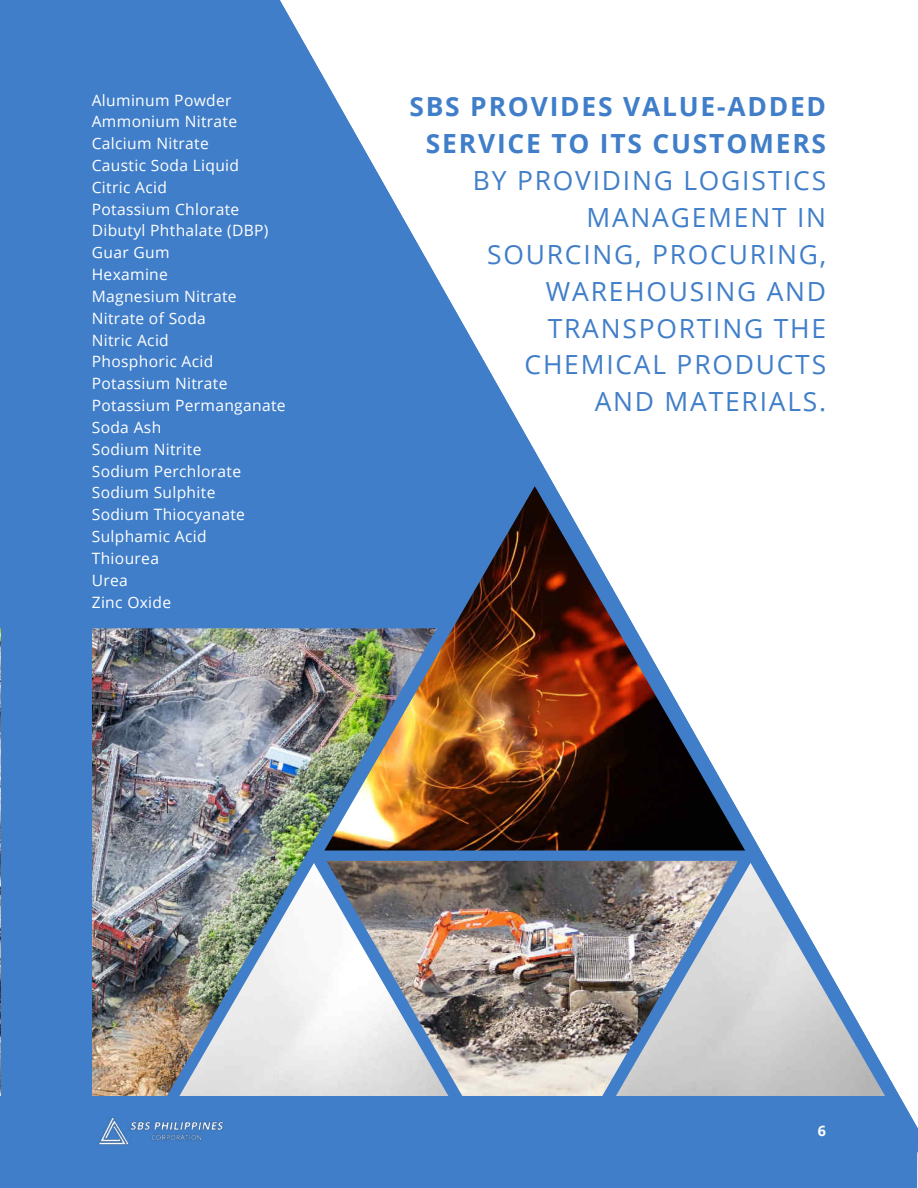
<style>
.page{position:relative;width:918px;height:1188px;background:#407ec9}
.page>*{position:absolute;margin:0;border:0;box-sizing:border-box;transform-origin:0 0}
.t1{font:26.4px/36.9px "Open Sans";letter-spacing:.07em;color:#407ec9;text-align:right}
.t2{font:700 26.4px/36.9px "Open Sans";letter-spacing:.07em;color:#407ec9;text-align:right}
.t3{font:15.6px/21.8px "Open Sans";letter-spacing:.02em;color:#fff}
.t4{font:700 14.4px "Open Sans";color:#fff}
</style>
<div class="page">
<img style="left:0;top:628px;width:260px;height:468px">
<img style="left:108px;top:863px;width:152px;height:233px">
<div style="left:1px;top:0;width:91px;height:1188px;background:#407ec9"></div>
<img style="left:260px;top:0;width:658px;height:1153px">
<img style="left:98px;top:1117px;width:126px;height:28px">
<p class="t3" style="left:92px;top:89px;width:195px">Aluminum Powder<br>Ammonium Nitrate<br>Calcium Nitrate<br>Caustic Soda Liquid<br>Citric Acid<br>Potassium Chlorate<br>Dibutyl Phthalate (DBP)<br>Guar Gum<br>Hexamine<br>Magnesium Nitrate<br>Nitrate of Soda<br>Nitric Acid<br>Phosphoric Acid<br>Potassium Nitrate<br>Potassium Permanganate<br>Soda Ash<br>Sodium Nitrite<br>Sodium Perchlorate<br>Sodium Sulphite<br>Sodium Thiocyanate<br>Sulphamic Acid<br>Thiourea<br>Urea<br>Zinc Oxide</p>
<h1 class="t2" style="left:409px;top:87px;width:418px">SBS PROVIDES VALUE-ADDED<br>SERVICE TO ITS CUSTOMERS</h1>
<h1 class="t1" style="left:473px;top:161px;width:355px">BY PROVIDING LOGISTICS<br>MANAGEMENT IN<br>SOURCING, PROCURING,<br>WAREHOUSING AND<br>TRANSPORTING THE<br>CHEMICAL PRODUCTS<br>AND MATERIALS.</h1>
<p class="t4" style="left:818px;top:1121px;width:10px">6</p>
</div>
